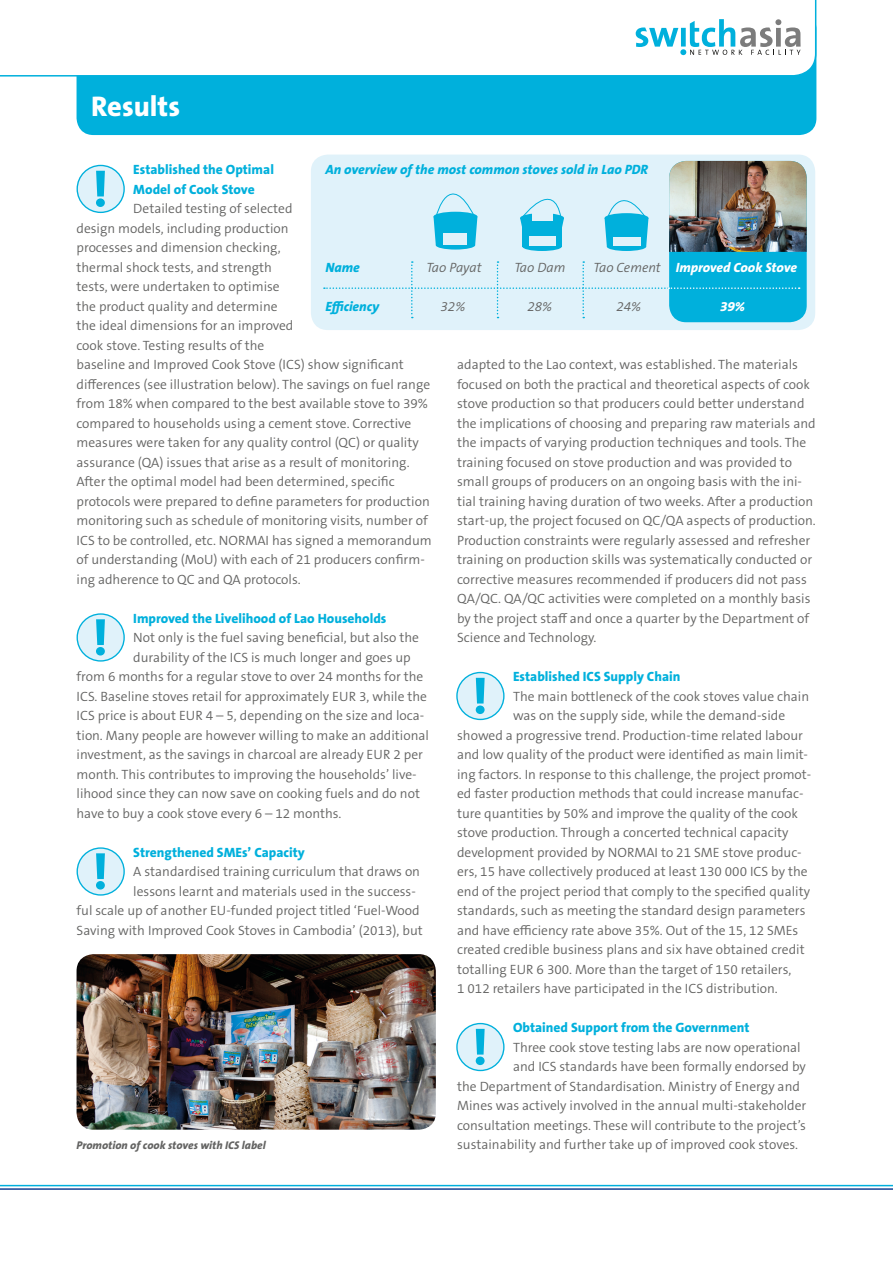
<style>
.page{position:relative;width:893px;height:1263px;background:#fff}
.page>*{position:absolute;margin:0;border:0;box-sizing:border-box;transform-origin:0 0}
.t1{font:800 28.5px "The Sans";color:#fff}
._9-13_Fliesstext{font:300 13.5px/19.5px "The Sans B W4";color:#646463}
._9-13_Fliesstext_Tit{font:800 13.5px/19.5px "The Sans B W8";color:#00b0dc}
._9-13_Fliesstext_Tit-2{font:italic 800 13.5px "The Sans B W8";color:#00b0dc}
._9-13_Fliesstext_Tit-3{font:italic 800 13.5px "The Sans B W8";color:#fff}
._9-13_Fliesstext_Tit-4{font:italic 300 13.5px "The Sans B W4";color:#646463}
.Captions{font:italic 800 11.25px "The Sans B W8";color:#646463}
.s1{font-family:"The Sans B W4";font-weight:300;color:#646463}
</style>
<div class="page">
<div style="left:77px;top:11px;width:739px;height:124px;background:#00b0dc;border-radius:17px"></div>
<div style="left:0;top:0;width:816px;height:77px;background:#fff"></div>
<svg style="left:636px;top:19px;width:165px;height:36px"></svg>
<div style="left:77px;top:165px;width:47px;height:47px;background:#e0f2fa;border-radius:50%"></div>
<div style="left:77px;top:165px;width:48px;height:48px;border:1px solid #00b0dc;border-radius:50%"></div>
<svg style="left:96px;top:171px;width:9px;height:36px"></svg>
<div style="left:77px;top:614px;width:47px;height:47px;background:#e0f2fa;border-radius:50%"></div>
<div style="left:77px;top:613px;width:48px;height:49px;border:1px solid #00b0dc;border-radius:50%"></div>
<svg style="left:96px;top:619px;width:9px;height:36px"></svg>
<div style="left:77px;top:848px;width:47px;height:47px;background:#e0f2fa;border-radius:50%"></div>
<div style="left:77px;top:847px;width:48px;height:49px;border:1px solid #00b0dc;border-radius:50%"></div>
<svg style="left:96px;top:853px;width:9px;height:36px"></svg>
<div style="left:457px;top:672px;width:47px;height:47px;background:#e0f2fa;border-radius:50%"></div>
<div style="left:456px;top:672px;width:49px;height:48px;border:1px solid #00b0dc;border-radius:50%"></div>
<svg style="left:476px;top:678px;width:9px;height:36px"></svg>
<div style="left:457px;top:1023px;width:47px;height:47px;background:#e0f2fa;border-radius:50%"></div>
<div style="left:456px;top:1023px;width:49px;height:48px;border:1px solid #00b0dc;border-radius:50%"></div>
<svg style="left:476px;top:1029px;width:9px;height:36px"></svg>
<svg style="left:0;top:1184px;width:893px;height:6px"></svg>
<div style="left:311px;top:155px;width:504px;height:175px;background:#e0f2fa;border-radius:17px"></div>
<div style="left:669px;top:161px;width:138px;height:161px;background:#00b0dc;border-radius:17px"></div>
<div style="left:436px;top:241px;width:39px;height:9px;background:#00b0dc;border-radius:50%"></div>
<svg style="left:433px;top:193px;width:44px;height:52px"></svg>
<div style="left:522px;top:242px;width:40px;height:9px;background:#00b0dc;border-radius:50%"></div>
<div style="left:522px;top:227px;width:40px;height:20px;background:#00b0dc"></div>
<div style="left:529px;top:236px;width:26px;height:10px;background:#e0f2fa"></div>
<svg style="left:520px;top:198px;width:44px;height:29px"></svg>
<div style="left:607px;top:242px;width:39px;height:9px;background:#00b0dc;border-radius:50%"></div>
<svg style="left:605px;top:200px;width:43px;height:47px"></svg>
<img style="left:669px;top:161px;width:138px;height:91px">
<svg style="left:324px;top:261px;width:476px;height:57px"></svg>
<img style="left:77px;top:954px;width:359px;height:176px">
<p class="t1" style="left:91px;top:82px;width:91px">Results</p>
<p class="_9-13_Fliesstext_Tit-2" style="left:325px;top:161px;width:324px">An overview of the most common stoves sold in Lao PDR</p>
<p class="_9-13_Fliesstext_Tit" style="left:133px;top:160px;width:142px">Established the Optimal<br>Model of Cook Stove</p>
<p class="_9-13_Fliesstext" style="left:77px;top:199px;width:357px;text-indent:57px">Detailed testing of selected<br>design models, including production<br>processes and dimension checking,<br>thermal shock tests, and strength<br>tests, were undertaken to optimise<br>the product quality and determine<br>the ideal dimensions for an improved<br>cook stove. Testing results of the<br>baseline and Improved Cook Stove (ICS) show significant differences (see illustration below). The savings on fuel range from 18% when compared to the best available stove to 39% compared to households using a cement stove. Corrective measures were taken for any quality control (QC) or quality assurance (QA) issues that arise as a result of monitoring.<br>After the optimal model had been determined, specific protocols were prepared to define parameters for production monitoring such as schedule of monitoring visits, number of ICS to be controlled, etc. NORMAI has signed a memorandum of understanding (MoU) with each of 21 producers confirm&shy;ing adherence to QC and QA protocols.</p>
<p class="_9-13_Fliesstext_Tit" style="left:133px;top:608px;width:255px">Improved the Livelihood of Lao Households</p>
<p class="_9-13_Fliesstext" style="left:133px;top:628px;width:287px">Not only is the fuel saving beneficial, but also the</p>
<p class="_9-13_Fliesstext" style="left:133px;top:647px;width:279px">durability of the ICS is much longer and goes up</p>
<p class="_9-13_Fliesstext" style="left:77px;top:667px;width:348px">from 6 months for a regular stove to over 24 months for the</p>
<p class="_9-13_Fliesstext" style="left:77px;top:686px;width:352px">ICS. Baseline stoves retail for approximately EUR 3, while the</p>
<p class="_9-13_Fliesstext" style="left:77px;top:706px;width:349px">ICS price is about EUR 4 – 5, depending on the size and loca-</p>
<p class="_9-13_Fliesstext" style="left:77px;top:725px;width:354px">tion. Many people are however willing to make an additional</p>
<p class="_9-13_Fliesstext" style="left:77px;top:745px;width:348px">investment, as the savings in charcoal are already EUR 2 per</p>
<p class="_9-13_Fliesstext" style="left:77px;top:764px;width:342px">month. This contributes to improving the households’ live-</p>
<p class="_9-13_Fliesstext" style="left:77px;top:784px;width:345px">lihood since they can now save on cooking fuels and do not</p>
<p class="_9-13_Fliesstext" style="left:77px;top:803px;width:266px">have to buy a cook stove every 6 – 12 months.</p>
<p class="_9-13_Fliesstext_Tit" style="left:133px;top:842px;width:173px">Strengthened SMEs’ Capacity</p>
<p class="_9-13_Fliesstext" style="left:133px;top:862px;width:288px">A standardised training curriculum that draws on</p>
<p class="_9-13_Fliesstext" style="left:133px;top:881px;width:284px">lessons learnt and materials used in the success-</p>
<p class="_9-13_Fliesstext" style="left:77px;top:901px;width:345px">ful scale up of another EU-funded project titled ‘Fuel-Wood</p>
<p class="_9-13_Fliesstext" style="left:77px;top:920px;width:348px">Saving with Improved Cook Stoves in Cambodia’ (2013), but</p>
<p class="_9-13_Fliesstext_Tit-2" style="left:325px;top:258px;width:36px">Name</p>
<p class="_9-13_Fliesstext_Tit-4" style="left:426px;top:259px;width:57px">Tao Payat</p>
<p class="_9-13_Fliesstext_Tit-4" style="left:514px;top:259px;width:52px">Tao Dam</p>
<p class="_9-13_Fliesstext_Tit-3" style="left:593px;top:258px;width:205px"><span class="s1">Tao Cement</span> Improved Cook Stove</p>
<p class="_9-13_Fliesstext_Tit-2" style="left:325px;top:297px;width:55px">Efficiency</p>
<p class="_9-13_Fliesstext_Tit-4" style="left:440px;top:298px;width:26px">32%</p>
<p class="_9-13_Fliesstext_Tit-4" style="left:527px;top:298px;width:26px">28%</p>
<p class="_9-13_Fliesstext_Tit-4" style="left:616px;top:298px;width:26px">24%</p>
<p class="_9-13_Fliesstext_Tit-3" style="left:720px;top:297px;width:27px">39%</p>
<p class="_9-13_Fliesstext" style="left:457px;top:355px;width:360px">adapted to the Lao context, was established. The materials focused on both the practical and theoretical aspects of cook stove production so that producers could better understand the implications of choosing and preparing raw materials and the impacts of varying production techniques and tools. The training focused on stove production and was provided to small groups of producers on an ongoing basis with the ini&shy;tial training having duration of two weeks. After a production start-up, the project focused on QC/QA aspects of production.<br>Production constraints were regularly assessed and refresher training on production skills was systematically conducted or corrective measures recommended if producers did not pass QA/QC. QA/QC activities were completed on a monthly basis by the project staff and once a quarter by the Department of Science and Technology.</p>
<p class="_9-13_Fliesstext_Tit" style="left:513px;top:667px;width:169px">Established ICS Supply Chain</p>
<p class="_9-13_Fliesstext" style="left:513px;top:686px;width:298px">The main bottleneck of the cook stoves value chain</p>
<p class="_9-13_Fliesstext" style="left:513px;top:706px;width:274px">was on the supply side, while the demand-side</p>
<p class="_9-13_Fliesstext" style="left:457px;top:725px;width:347px">showed a progressive trend. Production-time related labour</p>
<p class="_9-13_Fliesstext" style="left:457px;top:745px;width:352px">and low quality of the product were identified as main limit-</p>
<p class="_9-13_Fliesstext" style="left:457px;top:764px;width:355px">ing factors. In response to this challenge, the project promot-</p>
<p class="_9-13_Fliesstext" style="left:457px;top:784px;width:348px">ed faster production methods that could increase manufac-</p>
<p class="_9-13_Fliesstext" style="left:457px;top:803px;width:342px">ture quantities by 50% and improve the quality of the cook</p>
<p class="_9-13_Fliesstext" style="left:457px;top:823px;width:333px">stove production. Through a concerted technical capacity</p>
<p class="_9-13_Fliesstext" style="left:457px;top:842px;width:346px">development provided by NORMAI to 21 SME stove produc-</p>
<p class="_9-13_Fliesstext" style="left:457px;top:862px;width:352px">ers, 15 have collectively produced at least 130 000 ICS by the</p>
<p class="_9-13_Fliesstext" style="left:457px;top:881px;width:354px">end of the project period that comply to the specified quality</p>
<p class="_9-13_Fliesstext" style="left:457px;top:901px;width:350px">standards, such as meeting the standard design parameters</p>
<p class="_9-13_Fliesstext" style="left:457px;top:920px;width:343px">and have efficiency rate above 35%. Out of the 15, 12 SMEs</p>
<p class="_9-13_Fliesstext" style="left:457px;top:940px;width:349px">created credible business plans and six have obtained credit</p>
<p class="_9-13_Fliesstext" style="left:457px;top:959px;width:336px">totalling EUR 6 300. More than the target of 150 retailers,</p>
<p class="_9-13_Fliesstext" style="left:457px;top:979px;width:322px">1 012 retailers have participated in the ICS distribution.</p>
<p class="_9-13_Fliesstext_Tit" style="left:513px;top:1018px;width:238px">Obtained Support from the Government</p>
<p class="_9-13_Fliesstext" style="left:513px;top:1037px;width:289px">Three cook stove testing labs are now operational</p>
<p class="_9-13_Fliesstext" style="left:513px;top:1057px;width:294px">and ICS standards have been formally endorsed by</p>
<p class="_9-13_Fliesstext" style="left:457px;top:1076px;width:344px">the Department of Standardisation. Ministry of Energy and</p>
<p class="_9-13_Fliesstext" style="left:457px;top:1096px;width:351px">Mines was actively involved in the annual multi-stakeholder</p>
<p class="_9-13_Fliesstext" style="left:457px;top:1115px;width:350px">consultation meetings. These will contribute to the project’s</p>
<p class="Captions" style="left:77px;top:1138px;width:191px">Promotion of cook stoves with ICS label</p>
<p class="_9-13_Fliesstext" style="left:457px;top:1135px;width:342px">sustainability and further take up of improved cook stoves.</p>
</div>
